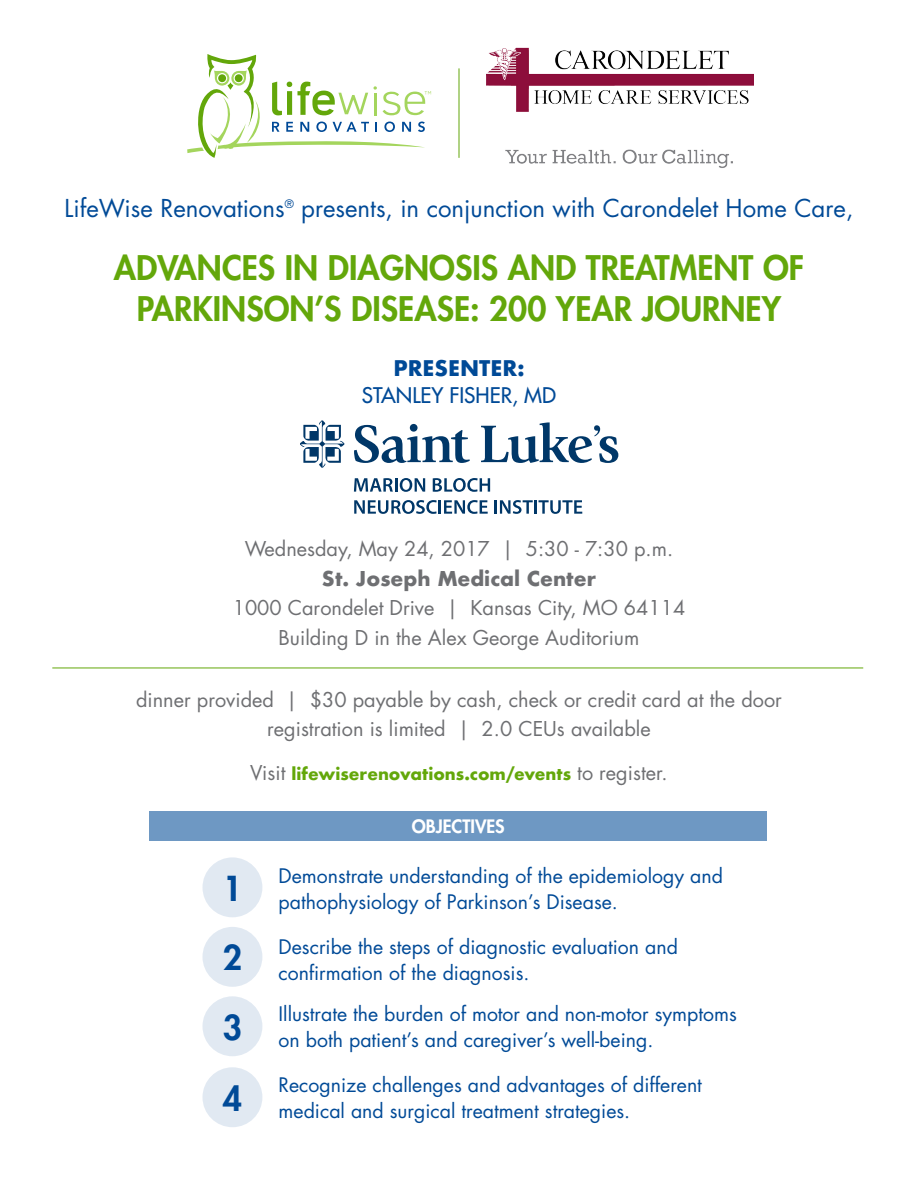
<style>
.page{position:relative;width:918px;height:1188px;background:#fff}
.page>*{position:absolute;margin:0;border:0;box-sizing:border-box;transform-origin:0 0}
.t1{font:800 33.45px/69.9px "Futura";color:#004a97;text-align:justify}
.t2{font:800 33px/40.5px "Futura";color:#63a70a;text-align:center}
.t3{font:24px "Futura";color:#004a97}
.t4{font:21px "Futura";color:#004a97}
.t5{font:700 21px "Futura";color:#004a97}
.t6{font:19.95px/29.8px "Futura";color:#6e6f72;text-align:center}
.t7{font:700 19.95px "Futura";color:#6e6f72}
.t8{font:19.5px/25.5px "Futura";color:#004a97}
.t9{font:800 18px "Futura";color:#fff}
.t10{font:700 16.5px "Futura";color:#63a70a}
.s1{font-weight:400;font-size:19.95px;color:#6e6f72}
</style>
<div class="page">
<svg style="left:187px;top:54px;width:244px;height:104px"></svg>
<hr style="left:459px;top:68px;width:1px;height:90px;background:#63a70a">
<hr style="left:52px;top:668px;width:811px;height:1px;background:#63a70a">
<div style="left:150px;top:811px;width:617px;height:30px;background:#6e98c3"></div>
<img style="left:487px;top:47px;width:266px;height:121px">
<div style="left:202px;top:857px;width:60px;height:60px;background:#e1e9f2;border-radius:50%"></div>
<div style="left:202px;top:927px;width:60px;height:60px;background:#e1e9f2;border-radius:50%"></div>
<div style="left:202px;top:996px;width:60px;height:60px;background:#e1e9f2;border-radius:50%"></div>
<div style="left:202px;top:1067px;width:60px;height:60px;background:#e1e9f2;border-radius:50%"></div>
<svg style="left:354px;top:478px;width:71px;height:14px"></svg>
<svg style="left:433px;top:478px;width:57px;height:14px"></svg>
<svg style="left:354px;top:500px;width:134px;height:14px"></svg>
<svg style="left:495px;top:500px;width:38px;height:14px"></svg>
<hr style="left:534px;top:500px;width:3px;height:14px;background:#003768">
<svg style="left:539px;top:500px;width:43px;height:14px"></svg>
<svg style="left:300px;top:420px;width:44px;height:48px"></svg>
<svg style="left:354px;top:425px;width:116px;height:38px"></svg>
<svg style="left:481px;top:422px;width:137px;height:41px"></svg>
<p class="t3" style="left:65px;top:193px;width:790px">LifeWise Renovations<sup>®</sup> presents, in conjunction with Carondelet Home Care,</p>
<h2 class="t2" style="left:114px;top:248px;width:692px">ADVANCES IN DIAGNOSIS AND TREATMENT OF<br>PARKINSON’S DISEASE: 200 YEAR JOURNEY</h2>
<p class="t5" style="left:394px;top:353px;width:132px">PRESENTER:</p>
<p class="t4" style="left:362px;top:382px;width:196px">STANLEY FISHER, MD</p>
<p class="t6" style="left:245px;top:534px;width:430px">Wednesday, May 24, 2017 | 5:30 - 7:30 p.m.</p>
<p class="t7" style="left:322px;top:564px;width:276px">St. Joseph Medical Center</p>
<p class="t6" style="left:233px;top:593px;width:454px">1000 Carondelet Drive | Kansas City, MO 64114<br>Building D in the Alex George Auditorium</p>
<p class="t6" style="left:136px;top:685px;width:647px">dinner provided | $30 payable by cash, check or credit card at the door registration is limited | 2.0 CEUs available</p>
<p class="t10" style="left:250px;top:762px;width:419px"><span class="s1">Visit</span> lifewiserenovations.com/events <span class="s1">to register.</span></p>
<h1 class="t1" style="left:223px;top:853px;width:21px">1<br>2<br>3<br>4</h1>
<p class="t9" style="left:412px;top:815px;width:95px">OBJECTIVES</p>
<p class="t8" style="left:279px;top:863px;width:446px">Demonstrate understanding of the epidemiology and pathophysiology of Parkinson’s Disease.</p>
<p class="t8" style="left:279px;top:935px;width:401px">Describe the steps of diagnostic evaluation and confirmation of the diagnosis.</p>
<p class="t8" style="left:279px;top:1001px;width:460px">Illustrate the burden of motor and non-motor symptoms on both patient’s and caregiver’s well-being.</p>
<p class="t8" style="left:279px;top:1073px;width:425px">Recognize challenges and advantages of different medical and surgical treatment strategies.</p>
</div>
